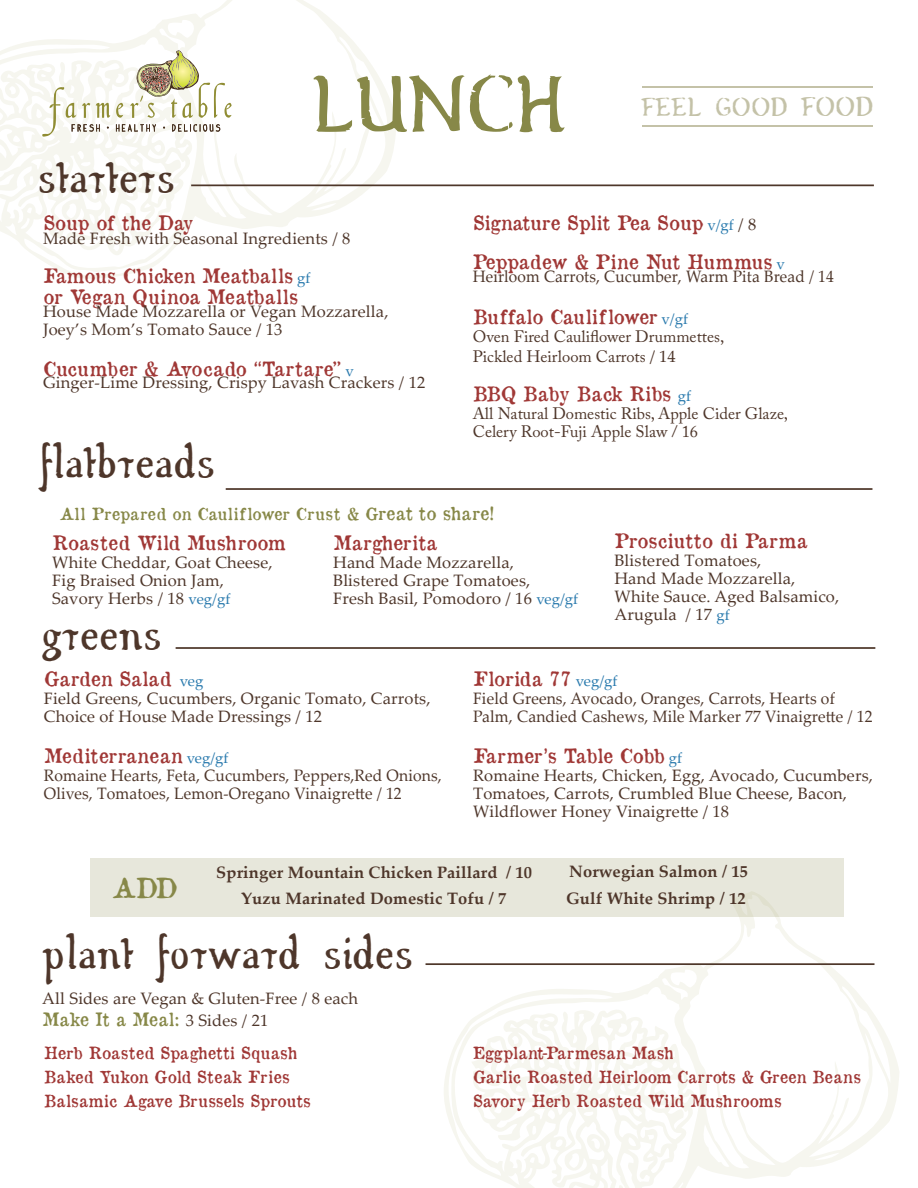
<style>
.page{position:relative;width:918px;height:1188px;background:#fff}
.page>*{position:absolute;margin:0;border:0;box-sizing:border-box;transform-origin:0 0}
.t1{font:81px "Windy Wood Demo";letter-spacing:-.03em;color:#878848}
.t2{font:45px "Windy Wood Demo";color:#4e362a}
.t3{font:27px "Old Newspaper Types";color:#878848}
.t4{font:26.4px "Windy Wood Demo";color:#c4c2a8}
.t5{font:19.5px/39px "Old Newspaper Types";color:#a03836}
.t6{font:19.5px "Old Newspaper Types";letter-spacing:.025em;color:#a03836}
.t7{font:19.5px "Old Newspaper Types";letter-spacing:.02em;color:#a03836}
.t8{font:18px "Old Newspaper Types";color:#878848}
.t9{font:16.5px/18px "Palatino Linotype";letter-spacing:.01em;color:#4e362a}
.t10{font:16.5px/18px "Palatino Linotype";letter-spacing:.01em;color:#4e362a;scale:.95 1}
.t11{font:16.5px/24px "Old Newspaper Types";color:#a03836}
.t12{font:16.5px/20.4px "Adobe Caslon Pro";color:#4e362a}
.t13{font:700 16.5px "Palatino Linotype";letter-spacing:.01em;color:#4e362a}
.t14{font:16.5px "Old Newspaper Types";letter-spacing:.01em;color:#878848}
.t15{font:16.5px "Palatino Linotype";letter-spacing:.01em;color:#4e362a;scale:.94 1}
.s1{font-size:27.45px}
.s2{font-family:"Palatino Linotype";font-size:15px;color:#2b7bae}
.s3{font-family:"Palatino Linotype";font-size:16.5px;color:#4e362a}
.s4{font-family:"Palatino Linotype"}
.s5{font-size:18px}
.s6{font-size:15px;color:#2b7bae}
</style>
<div class="page">
<svg style="left:442px;top:891px;width:457px;height:297px"></svg>
<svg style="left:0;top:0;width:397px;height:279px"></svg>
<hr style="left:191px;top:184px;width:683px;height:2px;background:#4e372a">
<hr style="left:426px;top:963px;width:449px;height:2px;background:#4e372a">
<hr style="left:176px;top:647px;width:699px;height:2px;background:#4e372a">
<div style="left:90px;top:858px;width:753px;height:58px;background:#e7e7db"></div>
<hr style="left:642px;top:126px;width:231px;height:1px;background:#c4c2a8">
<hr style="left:642px;top:87px;width:231px;height:1px;background:#c4c2a8">
<svg style="left:116px;top:103px;width:7px;height:15px"></svg>
<svg style="left:130px;top:50px;width:102px;height:68px"></svg>
<svg style="left:42px;top:87px;width:68px;height:50px"></svg>
<svg style="left:116px;top:124px;width:40px;height:8px"></svg>
<svg style="left:172px;top:124px;width:48px;height:8px"></svg>
<hr style="left:226px;top:488px;width:646px;height:2px;background:#4e372a">
<h2 class="t2" style="left:37px;top:157px;width:140px">starters</h2>
<h1 class="t1" style="left:310px;top:67px;width:257px">LUNCH</h1>
<h3 class="t4" style="left:641px;top:95px;width:234px">FEEL GOOD <span class="s1">FOOD</span></h3>
<p class="t5" style="left:43px;top:206px;width:152px">Soup of the Day</p>
<p class="t9" style="left:43px;top:231px;width:309px">Made Fresh with Seasonal Ingredients / 8</p>
<p class="t5" style="left:43px;top:267px;width:269px;line-height:21px">Famous Chicken Meatballs <span class="s2">gf </span>or Vegan Quinoa Meatballs</p>
<p class="t9" style="left:43px;top:304px;width:347px">House Made Mozzarella or Vegan Mozzarella,<br>Joey’s Mom’s Tomato Sauce / 13</p>
<p class="t5" style="left:43px;top:351px;width:313px">Cucumber &amp; Avocado “Tartare” <span class="s2">v</span></p>
<p class="t9" style="left:43px;top:375px;width:384px">Ginger-Lime Dressing, Crispy Lavash Crackers / 12</p>
<h2 class="t2" style="left:39px;top:442px;width:178px">flatbreads</h2>
<p class="t5" style="left:473px;top:206px;width:314px">Signature Split Pea Soup <span class="s2">v/gf</span> <span class="s3">/ 8<br></span>Peppadew &amp; Pine Nut Hummus <span class="s2">v</span></p>
<p class="t15" style="left:473px;top:270px;width:386px">Heirloom Carrots, Cucumber, Warm Pita Bread / 14</p>
<p class="t5" style="left:473px;top:299px;width:217px">Buffalo Cauliflower <span class="s2">v/gf</span></p>
<p class="t12" style="left:473px;top:328px;width:253px">Oven Fired Cauliflower Drummettes,<br>Pickled Heirloom Carrots <span class="s4">/ 14</span></p>
<p class="t5" style="left:473px;top:376px;width:220px">BBQ Baby Back Ribs <span class="s2">gf</span></p>
<p class="t12" style="left:473px;top:406px;width:317px;line-height:18px">All Natural Domestic Ribs, Apple Cider Glaze,<br>Celery Root-Fuji Apple Slaw / 16</p>
<p class="t14" style="left:59px;top:507px;width:436px">All Prepared on Cauliflower Crust &amp; G<span class="s5">reat to share!</span></p>
<p class="t5" style="left:52px;top:526px;width:235px">Roasted Wild Mushroom</p>
<p class="t9" style="left:52px;top:556px;width:222px">White Cheddar, Goat Cheese,<br>Fig Braised Onion Jam,<br>Savory Herbs / 18 <span class="s6">veg/gf</span></p>
<p class="t7" style="left:333px;top:535px;width:105px">Margherita</p>
<p class="t9" style="left:333px;top:556px;width:247px">Hand Made Mozzarella,<br>Blistered Grape Tomatoes,<br>Fresh Basil, Pomodoro / 16 <span class="s6">veg/gf</span></p>
<p class="t5" style="left:614px;top:523px;width:194px">Prosciutto di Parma</p>
<p class="t9" style="left:614px;top:553px;width:226px">Blistered Tomatoes,<br>Hand Made Mozzarella,<br>White Sauce. Aged Balsamico,<br>Arugula / 17 <span class="s6">gf</span></p>
<h2 class="t2" style="left:41px;top:613px;width:122px">greens</h2>
<p class="t5" style="left:44px;top:661px;width:161px">Garden Salad <span class="s2">veg</span></p>
<p class="t9" style="left:44px;top:691px;width:388px">Field Greens, Cucumbers, Organic Tomato, Carrots,<br>Choice of House Made Dressings / 12</p>
<p class="t6" style="left:44px;top:748px;width:186px">Mediterranean <span class="s2">veg/gf</span></p>
<p class="t10" style="left:44px;top:768px;width:420px">Romaine Hearts, Feta, Cucumbers, Peppers,Red Onions,<br>Olives, Tomatoes, Lemon-Oregano Vinaigrette / 12</p>
<p class="t5" style="left:473px;top:661px;width:146px">Florida 77 <span class="s2">veg/gf</span></p>
<p class="t10" style="left:473px;top:691px;width:422px">Field Greens, Avocado, Oranges, Carrots, Hearts of<br>Palm, Candied Cashews, Mile Marker 77 Vinaigrette / 12</p>
<p class="t5" style="left:473px;top:738px;width:211px">Farmer’s Table Cobb <span class="s2">gf</span></p>
<p class="t9" style="left:473px;top:768px;width:401px">Romaine Hearts, Chicken, Egg, Avocado, Cucumbers,<br>Tomatoes, Carrots, Crumbled Blue Cheese, Bacon,<br>Wildflower Honey Vinaigrette / 18</p>
<h3 class="t3" style="left:112px;top:877px;width:67px">ADD</h3>
<p class="t13" style="left:216px;top:866px;width:317px">Springer Mountain Chicken Paillard / 10</p>
<p class="t13" style="left:241px;top:891px;width:267px">Yuzu Marinated Domestic Tofu / 7</p>
<h2 class="t2" style="left:42px;top:933px;width:373px">plant forward sides</h2>
<p class="t9" style="left:42px;top:991px;width:317px">All Sides are Vegan &amp; Gluten-Free / 8 each</p>
<p class="t8" style="left:42px;top:1013px;width:228px">Make It a Meal: <span class="s3">3 Sides / 21</span></p>
<p class="t13" style="left:569px;top:864px;width:180px">Norwegian Salmon / 15</p>
<p class="t13" style="left:566px;top:891px;width:181px">Gulf White Shrimp / 12</p>
<p class="t11" style="left:44px;top:1043px;width:268px">Herb Roasted Spaghetti Squash<br>Baked Yukon Gold Steak Fries<br>Balsamic Agave Brussels Sprouts</p>
<p class="t11" style="left:473px;top:1043px;width:390px">Eggplant-Parmesan Mash<br>Garlic Roasted Heirloom Carrots &amp; Green Beans<br>Savory Herb Roasted Wild Mushrooms</p>
</div>
